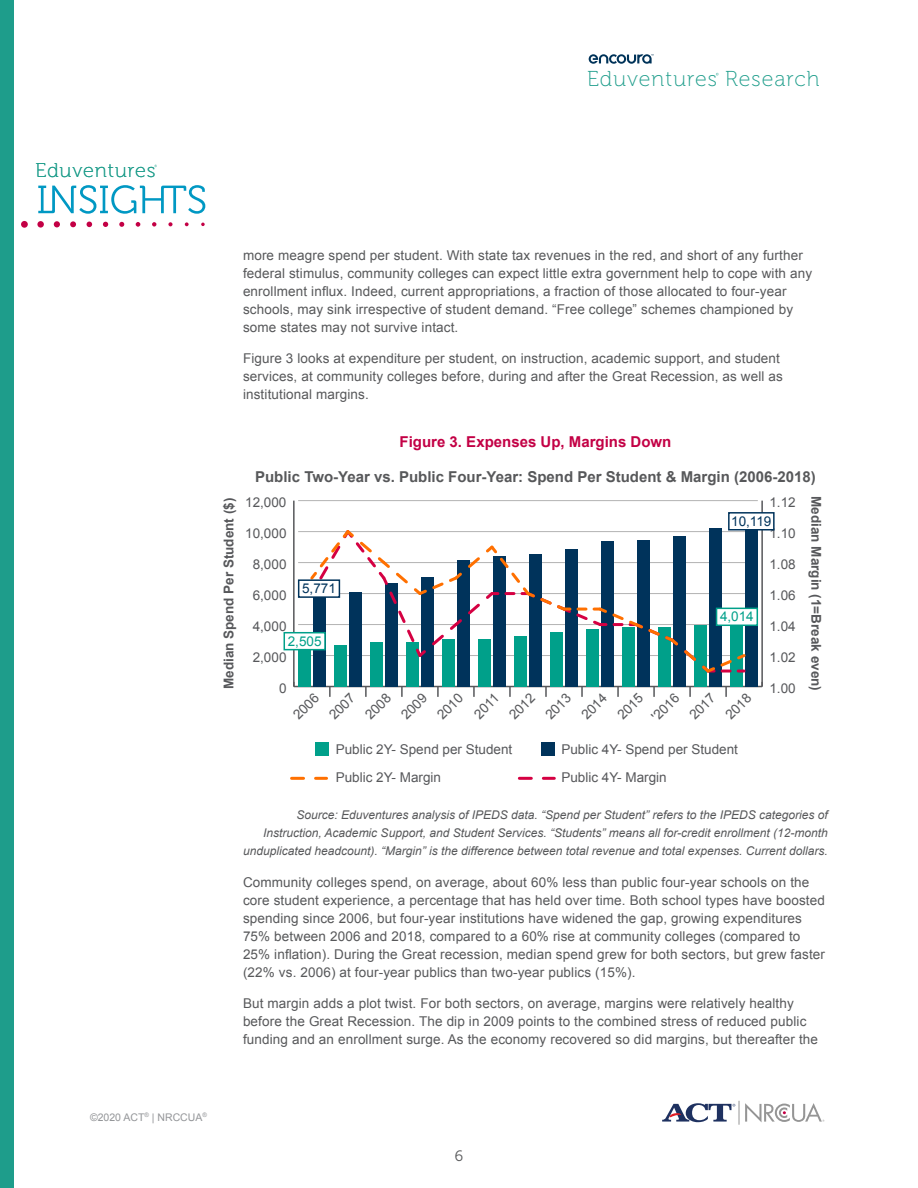
<style>
.page{position:relative;width:918px;height:1188px;background:#fff}
.page>*{position:absolute;margin:0;border:0;box-sizing:border-box;transform-origin:0 0}
.t1{font:21.6px "Museo 100";letter-spacing:.05em;color:#1e9d8b}
.t2{font:19.95px "Museo 100";letter-spacing:.05em;color:#1e9d8b}
.Table_title{font:700 15px "Arial";color:#57585a}
.Table_title-2{font:700 15px "Arial";color:#c30045}
.t3{font:15px "Museo 300";color:#57585a}
.Body{font:13.5px/18px "Arial";letter-spacing:.01em;color:#57585a}
.t4{font:13.5px "Arial";color:#57585b}
.t5{font:700 13.5px "Arial";color:#57585b}
.t6{font:13.5px "Arial";color:#00335b}
.t7{font:13.5px "Arial";color:#00a08a}
.Source{font:italic 12px/18px "Arial";color:#57585a;text-align:right}
.t8{font:10.5px "Arial";color:#939598}
</style>
<div class="page">
<svg style="left:589px;top:54px;width:65px;height:10px"></svg>
<div style="left:0;top:0;width:14px;height:1188px;background:#1e9d8b"></div>
<svg style="left:38px;top:185px;width:167px;height:29px"></svg>
<svg style="left:201px;top:223px;width:4px;height:3px"></svg>
<svg style="left:185px;top:222px;width:4px;height:4px"></svg>
<svg style="left:168px;top:222px;width:5px;height:4px"></svg>
<svg style="left:152px;top:222px;width:4px;height:5px"></svg>
<svg style="left:136px;top:222px;width:4px;height:5px"></svg>
<svg style="left:119px;top:222px;width:5px;height:5px"></svg>
<svg style="left:103px;top:222px;width:5px;height:5px"></svg>
<svg style="left:87px;top:222px;width:5px;height:5px"></svg>
<svg style="left:70px;top:221px;width:6px;height:6px"></svg>
<svg style="left:54px;top:221px;width:6px;height:6px"></svg>
<div style="left:37px;top:221px;width:7px;height:7px;background:#c30045;border-radius:50%"></div>
<div style="left:21px;top:221px;width:7px;height:7px;background:#c30045;border-radius:50%"></div>
<svg style="left:662px;top:1101px;width:162px;height:24px"></svg>
<div style="left:315px;top:742px;width:13px;height:14px;background:#00a08a"></div>
<div style="left:541px;top:742px;width:13px;height:14px;background:#00335b"></div>
<svg style="left:292px;top:777px;width:35px;height:3px"></svg>
<svg style="left:519px;top:777px;width:35px;height:3px"></svg>
<hr style="left:294px;top:686px;width:468px;height:1px;background:#57585b">
<svg style="left:329px;top:687px;width:2px;height:10px"></svg>
<svg style="left:365px;top:687px;width:2px;height:10px"></svg>
<svg style="left:401px;top:687px;width:2px;height:10px"></svg>
<svg style="left:437px;top:687px;width:2px;height:10px"></svg>
<svg style="left:473px;top:687px;width:2px;height:10px"></svg>
<svg style="left:509px;top:687px;width:2px;height:10px"></svg>
<svg style="left:545px;top:687px;width:2px;height:10px"></svg>
<svg style="left:581px;top:687px;width:2px;height:10px"></svg>
<svg style="left:617px;top:687px;width:2px;height:10px"></svg>
<svg style="left:653px;top:687px;width:2px;height:10px"></svg>
<svg style="left:689px;top:687px;width:2px;height:10px"></svg>
<svg style="left:725px;top:687px;width:2px;height:10px"></svg>
<hr style="left:761px;top:501px;width:2px;height:186px;background:#57585b">
<hr style="left:293px;top:501px;width:2px;height:186px;background:#57585b">
<hr style="left:298px;top:624px;width:460px;height:1px;background:#b3b3b3">
<hr style="left:298px;top:562px;width:460px;height:1px;background:#b3b3b3">
<hr style="left:298px;top:531px;width:460px;height:1px;background:#b3b3b3">
<hr style="left:298px;top:500px;width:460px;height:1px;background:#b3b3b3">
<div style="left:313px;top:597px;width:13px;height:90px;background:#00335b"></div>
<div style="left:349px;top:592px;width:13px;height:95px;background:#00335b"></div>
<div style="left:385px;top:583px;width:13px;height:104px;background:#00335b"></div>
<div style="left:421px;top:577px;width:13px;height:110px;background:#00335b"></div>
<div style="left:457px;top:560px;width:13px;height:127px;background:#00335b"></div>
<div style="left:493px;top:556px;width:13px;height:131px;background:#00335b"></div>
<div style="left:529px;top:554px;width:13px;height:133px;background:#00335b"></div>
<div style="left:565px;top:549px;width:13px;height:138px;background:#00335b"></div>
<div style="left:601px;top:541px;width:13px;height:146px;background:#00335b"></div>
<div style="left:637px;top:540px;width:13px;height:147px;background:#00335b"></div>
<div style="left:673px;top:536px;width:13px;height:151px;background:#00335b"></div>
<div style="left:709px;top:528px;width:13px;height:159px;background:#00335b"></div>
<div style="left:745px;top:530px;width:13px;height:157px;background:#00335b"></div>
<div style="left:298px;top:648px;width:13px;height:39px;background:#00a08a"></div>
<div style="left:334px;top:645px;width:13px;height:42px;background:#00a08a"></div>
<div style="left:370px;top:642px;width:13px;height:45px;background:#00a08a"></div>
<div style="left:406px;top:642px;width:13px;height:45px;background:#00a08a"></div>
<div style="left:442px;top:639px;width:13px;height:48px;background:#00a08a"></div>
<div style="left:478px;top:639px;width:13px;height:48px;background:#00a08a"></div>
<div style="left:514px;top:636px;width:13px;height:51px;background:#00a08a"></div>
<div style="left:550px;top:632px;width:13px;height:55px;background:#00a08a"></div>
<div style="left:586px;top:629px;width:13px;height:58px;background:#00a08a"></div>
<div style="left:622px;top:627px;width:13px;height:60px;background:#00a08a"></div>
<div style="left:658px;top:627px;width:13px;height:60px;background:#00a08a"></div>
<div style="left:694px;top:625px;width:13px;height:62px;background:#00a08a"></div>
<div style="left:730px;top:624px;width:13px;height:63px;background:#00a08a"></div>
<svg style="left:310px;top:530px;width:438px;height:143px"></svg>
<div style="left:284px;top:633px;width:41px;height:17px;background:#fff"></div>
<div style="left:284px;top:632px;width:42px;height:18px;border:2px solid #00a08a"></div>
<div style="left:717px;top:608px;width:40px;height:17px;background:#fff"></div>
<div style="left:716px;top:608px;width:42px;height:18px;border:2px solid #00a08a"></div>
<div style="left:299px;top:580px;width:40px;height:17px;background:#fff"></div>
<div style="left:298px;top:579px;width:42px;height:19px;border:2px solid #00335b"></div>
<div style="left:729px;top:513px;width:45px;height:17px;background:#fff"></div>
<div style="left:728px;top:512px;width:47px;height:19px;border:2px solid #00335b"></div>
<h1 class="t1" style="left:587px;top:67px;width:234px">Eduventures Research</h1>
<h2 class="t2" style="left:35px;top:160px;width:122px">Eduventures</h2>
<p class="Body" style="left:243px;top:246px;width:571px">more meagre spend per student. With state tax revenues in the red, and short of any further federal stimulus, community colleges can expect little extra government help to cope with any enrollment influx. Indeed, current appropriations, a fraction of those allocated to four-year schools, may sink irrespective of student demand. “Free college” schemes championed by some states may not survive intact.</p>
<p class="Body" style="left:243px;top:349px;width:541px">Figure 3 looks at expenditure per student, on instruction, academic support, and student services, at community colleges before, during and after the Great Recession, as well as institutional margins.</p>
<p class="Table_title-2" style="left:400px;top:432px;width:273px">Figure 3. Expenses Up, Margins Down</p>
<p class="Table_title" style="left:255px;top:466px;width:562px">Public Two-Year vs. Public Four-Year: Spend Per Student &amp; Margin (2006-2018)</p>
<p class="t5" style="left:220px;top:689px;width:193px;rotate:-90deg">Median Spend Per Student ($)</p>
<p class="t5" style="left:825px;top:496px;width:196px;rotate:90deg">Median Margin (1=Break even)</p>
<p class="t4" style="left:245px;top:494px;width:43px">12,000</p>
<p class="t4" style="left:769px;top:494px;width:28px">1.12</p>
<p class="t6" style="left:731px;top:512px;width:42px">10,119</p>
<p class="t4" style="left:245px;top:525px;width:43px">10,000</p>
<p class="t4" style="left:769px;top:525px;width:28px">1.10</p>
<p class="t4" style="left:253px;top:556px;width:35px">8,000</p>
<p class="t4" style="left:769px;top:556px;width:28px">1.08</p>
<p class="t6" style="left:302px;top:580px;width:35px">5,771</p>
<p class="t4" style="left:253px;top:587px;width:35px">6,000</p>
<p class="t4" style="left:769px;top:587px;width:28px">1.06</p>
<p class="t7" style="left:720px;top:608px;width:35px">4,014</p>
<p class="t4" style="left:253px;top:618px;width:35px">4,000</p>
<p class="t4" style="left:769px;top:618px;width:28px">1.04</p>
<p class="t7" style="left:288px;top:632px;width:35px">2,505</p>
<p class="t4" style="left:253px;top:648px;width:35px">2,000</p>
<p class="t4" style="left:769px;top:648px;width:28px">1.02</p>
<p class="t4" style="left:279px;top:679px;width:9px">0</p>
<p class="t4" style="left:769px;top:679px;width:28px">1.00</p>
<p class="t4" style="left:289px;top:711px;width:32px;rotate:-45deg">2006</p>
<p class="t4" style="left:325px;top:711px;width:32px;rotate:-45deg">2007</p>
<p class="t4" style="left:361px;top:711px;width:32px;rotate:-45deg">2008</p>
<p class="t4" style="left:397px;top:711px;width:32px;rotate:-45deg">2009</p>
<p class="t4" style="left:433px;top:711px;width:32px;rotate:-45deg">2010</p>
<p class="t4" style="left:470px;top:710px;width:31px;rotate:-45deg">2011</p>
<p class="t4" style="left:505px;top:711px;width:32px;rotate:-45deg">2012</p>
<p class="t4" style="left:541px;top:711px;width:32px;rotate:-45deg">2013</p>
<p class="t4" style="left:577px;top:711px;width:32px;rotate:-45deg">2014</p>
<p class="t4" style="left:613px;top:711px;width:32px;rotate:-45deg">2015</p>
<p class="t4" style="left:648px;top:713px;width:34px;rotate:-45deg">'2016</p>
<p class="t4" style="left:686px;top:711px;width:32px;rotate:-45deg">2017</p>
<p class="t4" style="left:722px;top:711px;width:32px;rotate:-45deg">2018</p>
<p class="t4" style="left:336px;top:741px;width:178px">Public 2Y- Spend per Student</p>
<p class="t4" style="left:561px;top:741px;width:178px">Public 4Y- Spend per Student</p>
<p class="t4" style="left:336px;top:768px;width:107px">Public 2Y- Margin</p>
<p class="t4" style="left:561px;top:768px;width:107px">Public 4Y- Margin</p>
<p class="Source" style="left:243px;top:806px;width:586px">Source: Eduventures analysis of IPEDS data. “Spend per Student” refers to the IPEDS categories of<br>Instruction, Academic Support, and Student Services. “Students” means all for-credit enrollment (12-month unduplicated headcount). “Margin” is the difference between total revenue and total expenses. Current dollars.</p>
<p class="Body" style="left:243px;top:873px;width:584px">Community colleges spend, on average, about 60% less than public four-year schools on the core student experience, a percentage that has held over time. Both school types have boosted spending since 2006, but four-year institutions have widened the gap, growing expenditures 75% between 2006 and 2018, compared to a 60% rise at community colleges (compared to 25% inflation). During the Great recession, median spend grew for both sectors, but grew faster (22% vs. 2006) at four-year publics than two-year publics (15%).</p>
<p class="Body" style="left:243px;top:994px;width:577px">But margin adds a plot twist. For both sectors, on average, margins were relatively healthy before the Great Recession. The dip in 2009 points to the combined stress of reduced public funding and an enrollment surge. As the economy recovered so did margins, but thereafter the</p>
<p class="t8" style="left:90px;top:1110px;width:118px">©2020 ACT<sup>®</sup> | NRCCUA<sup>®</sup></p>
<p class="t3" style="left:455px;top:1148px;width:10px">6</p>
</div>
